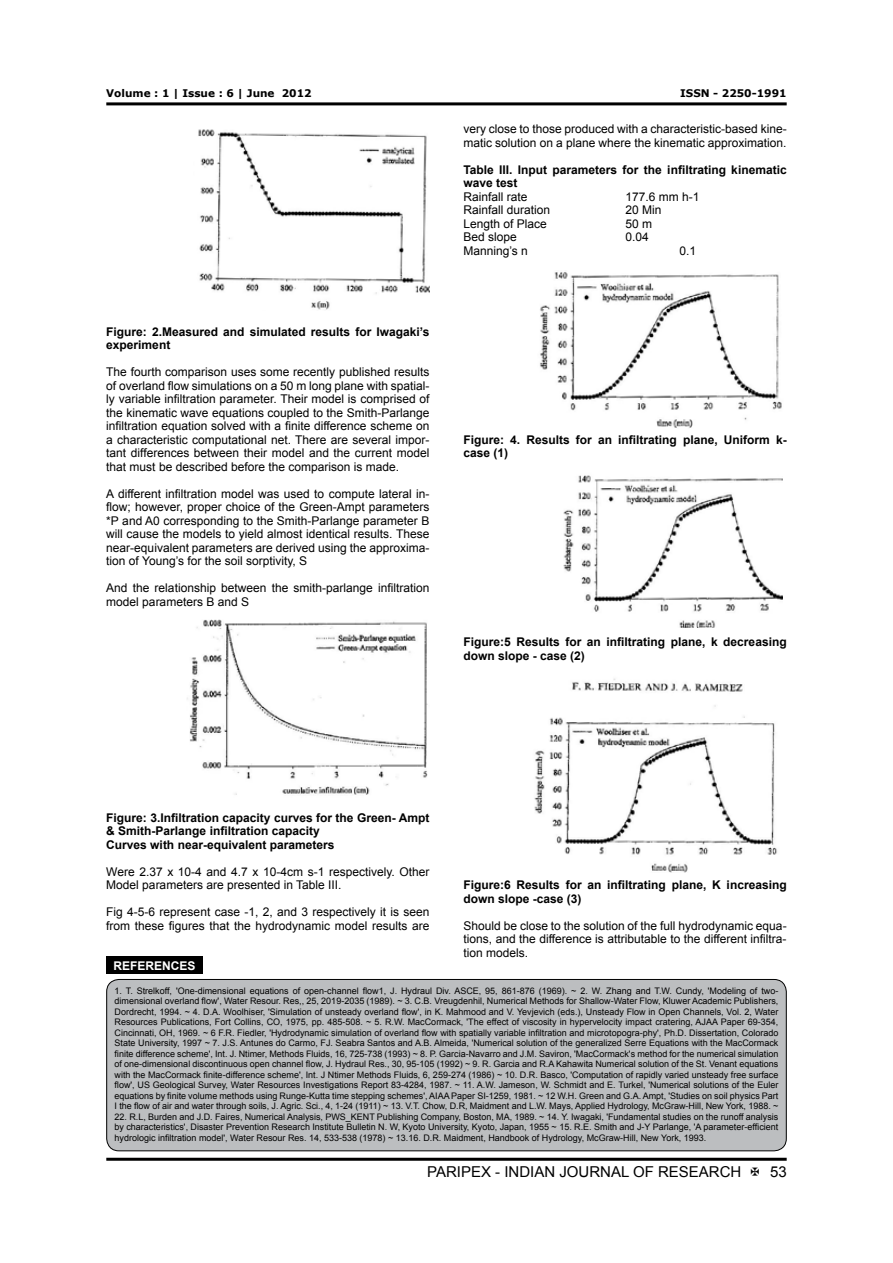
<style>
.page{position:relative;width:893px;height:1263px;background:#fff}
.page>*{position:absolute;margin:0;border:0;box-sizing:border-box;transform-origin:0 0}
.t1{font:15px "Arial";color:#000}
.t2{font:12px/13.5px "Arial";color:#000}
.t3{font:700 12px/13.5px "Arial";color:#000}
.t4{font:700 12px "Arial";color:#fff}
.t5{font:700 10.5px "Verdana";color:#000}
.t6{font:9px/10.5px "Arial";color:#000;text-align:justify}
</style>
<div class="page">
<hr style="left:106px;top:102px;width:681px;height:3px;background:#000">
<hr style="left:106px;top:1158px;width:681px;height:3px;background:#000">
<div style="left:106px;top:957px;width:96px;height:17px;background:#000"></div>
<div style="left:107px;top:979px;width:679px;height:172px;background:#bcbec0;border-radius:12px"></div>
<div style="left:106px;top:979px;width:681px;height:172px;border:1px solid #000;border-radius:12px"></div>
<img style="left:198px;top:129px;width:231px;height:181px">
<img style="left:187px;top:619px;width:241px;height:176px">
<img style="left:540px;top:272px;width:242px;height:156px">
<img style="left:563px;top:475px;width:219px;height:153px">
<img style="left:534px;top:678px;width:243px;height:194px">
<p class="t5" style="left:106px;top:89px;width:207px">Volume : 1 | Issue : 6 | June 2012</p>
<p class="t5" style="left:680px;top:89px;width:108px">ISSN - 2250-1991</p>
<h2 class="t3" style="left:106px;top:326px;width:325px">Figure: 2.Measured and simulated results for Iwagaki’s experiment</h2>
<p class="t2" style="left:106px;top:366px;width:325px;text-align:justify">The fourth comparison uses some recently published results of overland flow simulations on a 50 m long plane with spatial&shy;ly variable infiltration parameter. Their model is comprised of the kinematic wave equations coupled to the Smith-Parlange infiltration equation solved with a finite difference scheme on a characteristic computational net. There are several impor&shy;tant differences between their model and the current model that must be described before the comparison is made.</p>
<p class="t2" style="left:106px;top:487px;width:325px;text-align:justify">A different infiltration model was used to compute lateral in&shy;flow; however, proper choice of the Green-Ampt parameters *P and A0 corresponding to the Smith-Parlange parameter B will cause the models to yield almost identical results. These near-equivalent parameters are derived using the approxima&shy;tion of Young’s for the soil sorptivity, S</p>
<h2 class="t2" style="left:106px;top:581px;width:325px">And the relationship between the smith-parlange infiltration model parameters B and S</h2>
<h2 class="t2" style="left:463px;top:123px;width:325px">very close to those produced with a characteristic-based kine&shy;matic solution on a plane where the kinematic approximation.</h2>
<h2 class="t3" style="left:463px;top:163px;width:325px">Table III. Input parameters for the infiltrating kinematic wave test</h2>
<h2 class="t2" style="left:463px;top:191px;width:66px">Rainfall rate</h2>
<h2 class="t2" style="left:625px;top:191px;width:76px">177.6 mm h-1</h2>
<h2 class="t2" style="left:463px;top:204px;width:88px">Rainfall duration</h2>
<h2 class="t2" style="left:625px;top:204px;width:38px">20 Min</h2>
<h2 class="t2" style="left:463px;top:218px;width:85px">Length of Place</h2>
<h2 class="t2" style="left:625px;top:218px;width:28px">50 m</h2>
<h2 class="t2" style="left:463px;top:231px;width:55px">Bed slope</h2>
<h2 class="t2" style="left:625px;top:231px;width:25px">0.04</h2>
<h2 class="t2" style="left:463px;top:245px;width:66px">Manning’s n</h2>
<h2 class="t2" style="left:679px;top:245px;width:18px">0.1</h2>
<h2 class="t3" style="left:463px;top:433px;width:325px">Figure: 4. Results for an infiltrating plane, Uniform k&shy;case (1)</h2>
<h2 class="t3" style="left:463px;top:636px;width:325px">Figure:5 Results for an infiltrating plane, k decreasing down slope - case (2)</h2>
<h2 class="t3" style="left:106px;top:811px;width:325px">Figure: 3.Infiltration capacity curves for the Green- Ampt &amp; Smith-Parlange infiltration capacity<br>Curves with near-equivalent parameters</h2>
<h2 class="t2" style="left:106px;top:866px;width:325px">Were 2.37 x 10-4 and 4.7 x 10-4cm s-1 respectively. Other<br>Model parameters are presented in Table III.</h2>
<h2 class="t2" style="left:106px;top:906px;width:325px">Fig 4-5-6 represent case -1, 2, and 3 respectively it is seen from these figures that the hydrodynamic model results are</h2>
<h2 class="t3" style="left:463px;top:879px;width:325px">Figure:6 Results for an infiltrating plane, K increasing down slope -case (3)</h2>
<h2 class="t2" style="left:463px;top:920px;width:325px;text-align:justify">Should be close to the solution of the full hydrodynamic equa&shy;tions, and the difference is attributable to the different infiltra&shy;tion models.</h2>
<h2 class="t4" style="left:113px;top:961px;width:84px">REFERENCES</h2>
<p class="t6" style="left:115px;top:985px;width:665px">1. T. Strelkoff, 'One-dimensional equations of open-channel flow1, J. Hydraul Div. ASCE, 95, 861-876 (1969). ~ 2. W. Zhang and T.W. Cundy, 'Modeling of two&shy;dimensional overland flow', Water Resour. Res,, 25, 2019-2035 (1989). ~ 3. C.B. Vreugdenhil, Numerical Methods for Shallow-Water Flow, Kluwer Academic Publishers, Dordrecht, 1994. ~ 4. D.A. Woolhiser, 'Simulation of unsteady overland flow', in K. Mahmood and V. Yevjevich (eds.), Unsteady Flow in Open Channels, Vol. 2, Water Resources Publications, Fort Collins, CO, 1975, pp. 485-508. ~ 5. R.W. MacCormack, 'The effect of viscosity in hypervelocity impact cratering, AJAA Paper 69-354, Cincinnati, OH, 1969. ~ 6 F.R. Fiedler, 'Hydrodynamic simulation of overland flow with spatially variable infiltration and microtopogra-phy', Ph.D. Dissertation, Colorado State University, 1997 ~ 7. J.S. Antunes do Carmo, FJ. Seabra Santos and A.B. Almeida, 'Numerical solution of the generalized Serre Equations with the MacCormack finite difference scheme', Int. J. Ntimer, Methods Fluids, 16, 725-738 (1993) ~ 8. P. Garcia-Navarro and J.M. Saviron, 'MacCormack's method for the numerical simulation of one-dimensional discontinuous open channel flow, J. Hydraul Res., 30, 95-105 (1992) ~ 9. R. Garcia and R.A Kahawita Numerical solution of the St. Venant equations with the MacCormack finite-difference scheme', Int. J Ntimer Methods Fluids, 6, 259-274 (1986) ~ 10. D.R. Basco, 'Computation of rapidly varied unsteady free surface flow', US Geological Survey, Water Resources Investigations Report 83-4284, 1987. ~ 11. A.W. Jameson, W. Schmidt and E. Turkel, 'Numerical solutions of the Euler equations by finite volume methods using Runge-Kutta time stepping schemes', AIAA Paper SI-1259, 1981. ~ 12 W.H. Green and G.A. Ampt, 'Studies on soil physics Part I the flow of air and water through soils, J. Agric. Sci., 4, 1-24 (1911) ~ 13. V.T. Chow, D.R, Maidment and L.W. Mays, Applied Hydrology, McGraw-Hill, New York, 1988. ~</p>
<p class="t6" style="left:115px;top:1111px;width:665px">22. R.L, Burden and J.D. Faires, Numerical Analysis, PWS_KENT Publishing Company, Boston, MA, 1989. ~ 14. Y. Iwagaki, 'Fundamental studies on the runoff analysis by characteristics', Disaster Prevention Research Institute Bulletin N. W, Kyoto University, Kyoto, Japan, 1955 ~ 15. R.E. Smith and J-Y Parlange, 'A parameter-efficient hydrologic infiltration model', Water Resour Res. 14, 533-538 (1978) ~ 13.16. D.R. Maidment, Handbook of Hydrology, McGraw-Hill, New York, 1993.</p>
<h1 class="t1" style="left:427px;top:1162px;width:316px">PARIPEX - INDIAN JOURNAL OF RESEARCH</h1>
<h1 class="t1" style="left:770px;top:1166px;width:18px">53</h1>
</div>
